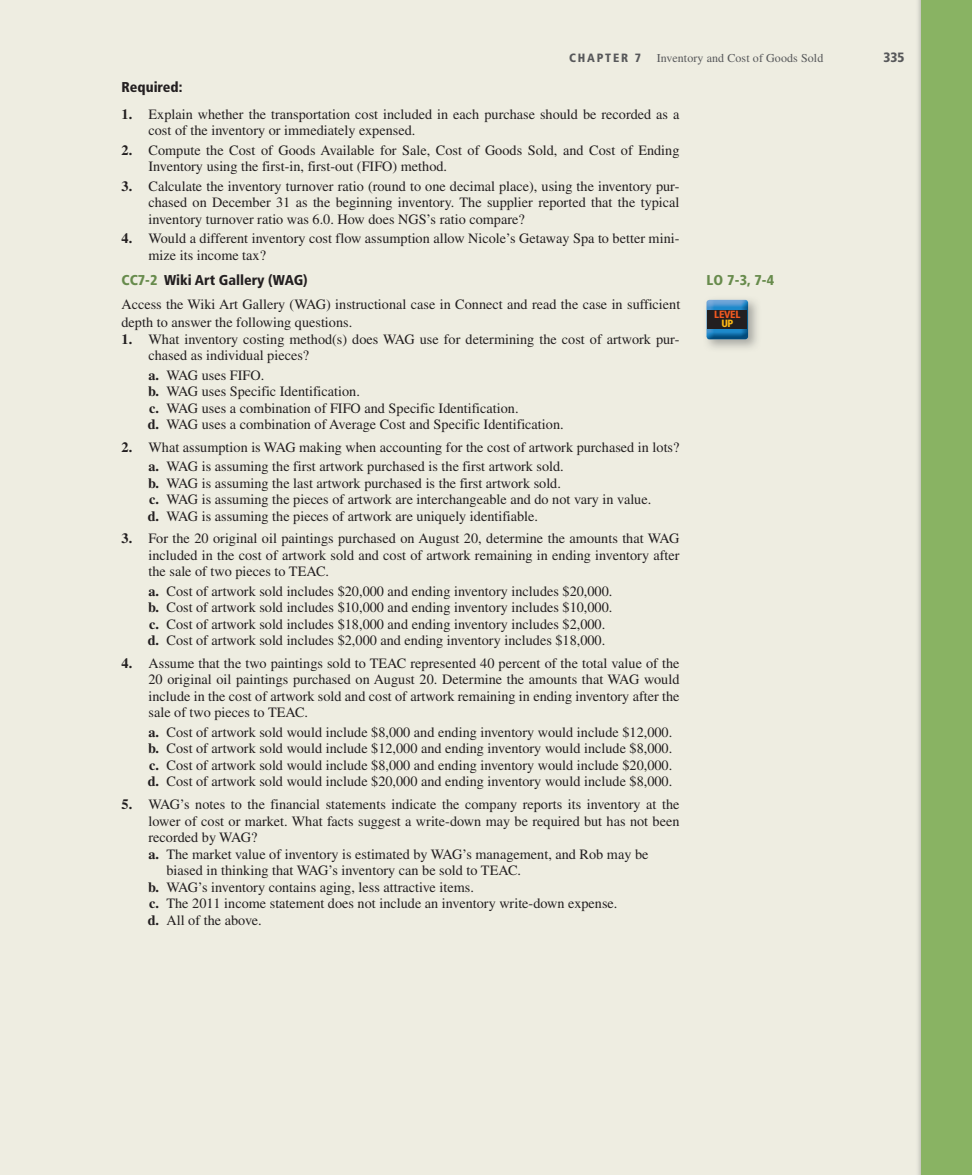
<style>
.page{position:relative;width:972px;height:1175px;background:#eeede1}
.page>*{position:absolute;margin:0;border:0;box-sizing:border-box;transform-origin:0 0}
.t1{font:14.25px/16.5px "Times LT Std";color:#231f20}
.t2{font:900 condensed 14.25px "Frutiger LT Std";color:#231f20}
.t3{font:900 condensed 14.25px "Frutiger LT Std";color:#678b4c}
.t4{font:900 condensed 13.5px "Frutiger LT Std";color:#57585a}
.t5{font:12px "Times LT Std";letter-spacing:.01em;color:#57585a}
.t6{font:900 condensed 12px "Frutiger LT Std";letter-spacing:.15em;color:#57585a}
.t7{font:900 condensed 10.5px/9px "Frutiger LT Std";letter-spacing:-.03em;color:#f15921;text-align:center}
.s1{font-weight:700}
.s2{font-family:"Frutiger LT Std";font-weight:900;font-stretch:condensed;color:#678b4c}
.s3{font-family:"Frutiger LT Std";font-weight:900;font-stretch:condensed}
.s4{color:#fcb814}
</style>
<div class="page">
<img style="left:918px;top:0;width:3px;height:1175px">
<div style="left:921px;top:0;width:51px;height:1175px;background:#89b363"></div>
<img style="left:707px;top:299px;width:50px;height:49px">
<img style="left:706px;top:300px;width:42px;height:39px;border-radius:3px">
<div style="left:707px;top:310px;width:40px;height:19px;background:#231f20"></div>
<p class="t6" style="left:569px;top:53px;width:73px">CHAPTER 7</p>
<p class="t5" style="left:657px;top:54px;width:168px">Inventory and Cost of Goods Sold</p>
<p class="t4" style="left:883px;top:52px;width:23px">335</p>
<p class="t2" style="left:122px;top:81px;width:62px">Required:</p>
<p class="t1" style="left:149px;top:107px;width:532px;text-indent:-27px"><span class="s1">1.</span> Explain whether the transportation cost included in each purchase should be recorded as a cost of the inventory or immediately expensed.</p>
<p class="t1" style="left:149px;top:143px;width:532px;text-indent:-27px"><span class="s1">2.</span> Compute the Cost of Goods Available for Sale, Cost of Goods Sold, and Cost of Ending<br>Inventory using the first-in, first-out (FIFO) method.</p>
<p class="t1" style="left:149px;top:179px;width:532px;text-align:justify;text-indent:-27px"><span class="s1">3.</span> Calculate the inventory turnover ratio (round to one decimal place), using the inventory pur&shy;chased on December 31 as the beginning inventory. The supplier reported that the typical inventory turnover ratio was 6.0. How does NGS’s ratio compare?</p>
<p class="t1" style="left:149px;top:231px;width:533px;text-indent:-27px"><span class="s1">4.</span> Would a different inventory cost flow assumption allow Nicole’s Getaway Spa to better mini&shy;mize its income tax?</p>
<p class="t1" style="left:121px;top:270px;width:560px;line-height:24px"><span class="s2">CC7-2</span> <span class="s3">Wiki Art Gallery (WAG)<br></span>Access the Wiki Art Gallery (WAG) instructional case in Connect and read the case in sufficient</p>
<p class="t1" style="left:121px;top:315px;width:232px">depth to answer the following questions.</p>
<p class="t1" style="left:149px;top:332px;width:533px;text-indent:-27px"><span class="s1">1.</span> What inventory costing method(s) does WAG use for determining the cost of artwork pur&shy;chased as individual pieces?</p>
<p class="t1" style="left:148px;top:368px;width:417px"><span class="s1">a.</span> WAG uses FIFO.<br><span class="s1">b.</span> WAG uses Specific Identification.<br><span class="s1">c.</span> WAG uses a combination of FIFO and Specific Identification.<br><span class="s1">d.</span> WAG uses a combination of Average Cost and Specific Identification.</p>
<p class="t1" style="left:149px;top:438px;width:533px;line-height:19.5px;text-indent:-27px"><span class="s1">2.</span> What assumption is WAG making when accounting for the cost of artwork purchased in lots? <span class="s1">a.</span> WAG is assuming the first artwork purchased is the first artwork sold.</p>
<p class="t1" style="left:148px;top:476px;width:505px"><span class="s1">b.</span> WAG is assuming the last artwork purchased is the first artwork sold.<br><span class="s1">c.</span> WAG is assuming the pieces of artwork are interchangeable and do not vary in value. <span class="s1">d.</span> WAG is assuming the pieces of artwork are uniquely identifiable.</p>
<p class="t1" style="left:149px;top:531px;width:533px;text-align:justify;text-indent:-27px"><span class="s1">3.</span> For the 20 original oil paintings purchased on August 20, determine the amounts that WAG included in the cost of artwork sold and cost of artwork remaining in ending inventory after the sale of two pieces to TEAC.</p>
<p class="t1" style="left:148px;top:584px;width:466px"><span class="s1">a.</span> Cost of artwork sold includes $20,000 and ending inventory includes $20,000. <span class="s1">b.</span> Cost of artwork sold includes $10,000 and ending inventory includes $10,000. <span class="s1">c.</span> Cost of artwork sold includes $18,000 and ending inventory includes $2,000. <span class="s1">d.</span> Cost of artwork sold includes $2,000 and ending inventory includes $18,000.</p>
<p class="t1" style="left:149px;top:656px;width:533px;text-align:justify;text-indent:-27px"><span class="s1">4.</span> Assume that the two paintings sold to TEAC represented 40 percent of the total value of the 20 original oil paintings purchased on August 20. Determine the amounts that WAG would include in the cost of artwork sold and cost of artwork remaining in ending inventory after the sale of two pieces to TEAC.</p>
<p class="t1" style="left:148px;top:725px;width:526px;text-align:justify"><span class="s1">a.</span> Cost of artwork sold would include $8,000 and ending inventory would include $12,000. <span class="s1">b.</span> Cost of artwork sold would include $12,000 and ending inventory would include $8,000. <span class="s1">c.</span> Cost of artwork sold would include $8,000 and ending inventory would include $20,000. <span class="s1">d.</span> Cost of artwork sold would include $20,000 and ending inventory would include $8,000.</p>
<p class="t1" style="left:122px;top:797px;width:559px"><span class="s1">5.</span> WAG’s notes to the financial statements indicate the company reports its inventory at the</p>
<p class="t1" style="left:149px;top:813px;width:533px">lower of cost or market. What facts suggest a write-down may be required but has not been</p>
<p class="t1" style="left:149px;top:830px;width:110px">recorded by WAG?</p>
<p class="t1" style="left:149px;top:846px;width:502px"><span class="s1">a.</span> The market value of inventory is estimated by WAG’s management, and Rob may be</p>
<p class="t1" style="left:167px;top:863px;width:356px">biased in thinking that WAG’s inventory can be sold to TEAC.</p>
<p class="t1" style="left:148px;top:879px;width:327px"><span class="s1">b.</span> WAG’s inventory contains aging, less attractive items.</p>
<p class="t1" style="left:149px;top:896px;width:470px"><span class="s1">c.</span> The 2011 income statement does not include an inventory write-down expense.</p>
<p class="t1" style="left:148px;top:913px;width:116px"><span class="s1">d.</span> All of the above.</p>
<p class="t3" style="left:707px;top:275px;width:69px">LO 7-3, 7-4</p>
<p class="t7" style="left:714px;top:311px;width:28px">LEVEL<br><span class="s4">UP</span></p>
</div>
